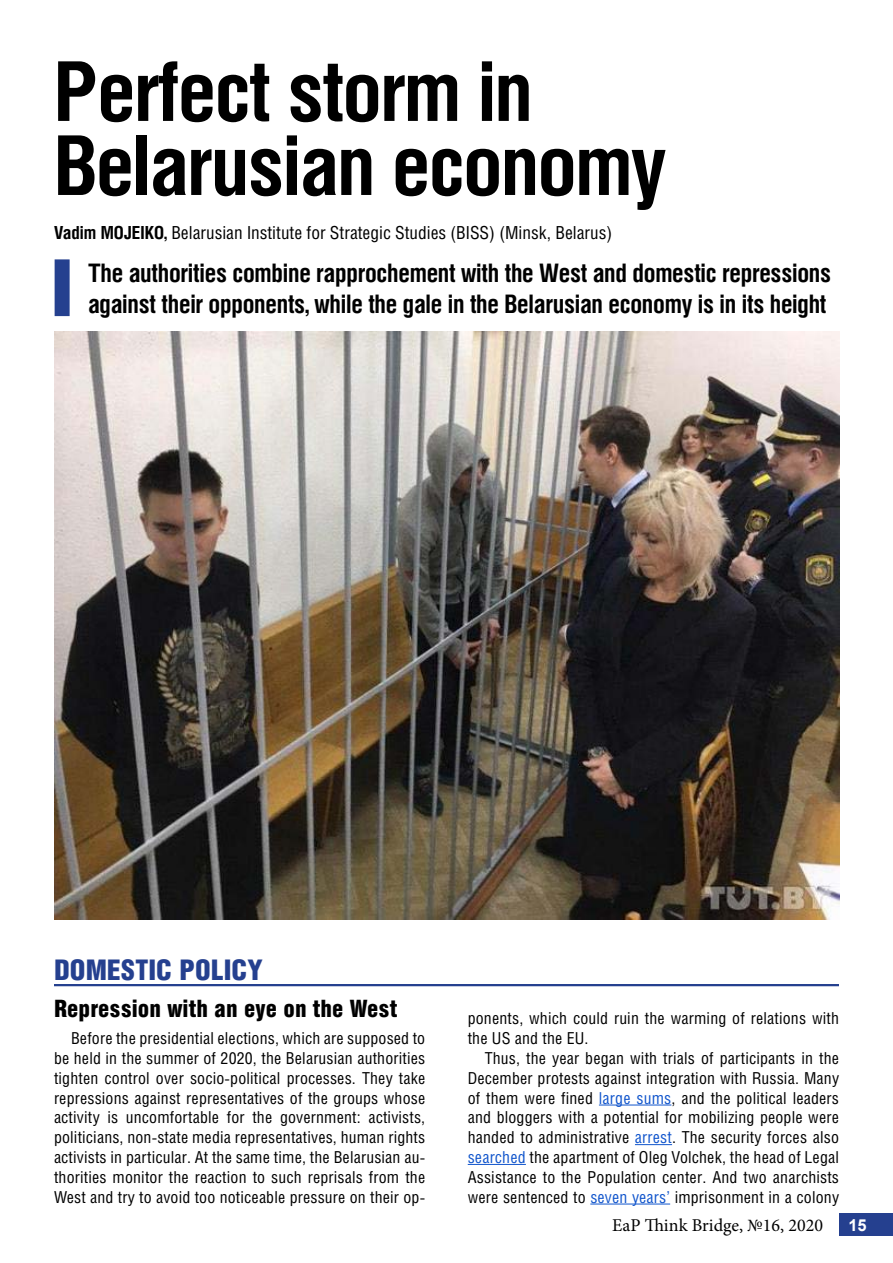
<style>
.page{position:relative;width:893px;height:1263px;background:#fff}
.page>*{position:absolute;margin:0;border:0;box-sizing:border-box;transform-origin:0 0}
.t1{font:700 82.5px/74.1px "Helios Cond";letter-spacing:-.02em;color:#000}
.t2{font:900 28.5px "Helios Cond";color:#25408f}
.t3{font:700 25.5px/30.6px "Helios Cond";letter-spacing:-.01em;color:#000}
.t4{font:900 24px "Helios Cond";color:#000}
.t5{font:18px "Helios Cond";color:#000}
.t6{font:18px "Minion Pro";color:#000}
.t7{font:16.5px/19.8px "Helios Cond C";letter-spacing:.01em;color:#000;text-align:justify}
.t8{font:700 16.5px "Arial";color:#fff}
.s1{font-weight:700}
.s2{color:#15c}
</style>
<div class="page">
<div style="left:840px;top:1213px;width:53px;height:23px;background:#25408f"></div>
<hr style="left:54px;top:984px;width:785px;height:2px;background:#25408f">
<hr style="left:599px;top:1104px;width:72px;height:1px;background:#15c">
<hr style="left:635px;top:1144px;width:37px;height:1px;background:#15c">
<hr style="left:468px;top:1164px;width:58px;height:1px;background:#15c">
<hr style="left:590px;top:1203px;width:80px;height:1px;background:#15c">
<img style="left:55px;top:332px;width:785px;height:587px">
<div style="left:55px;top:259px;width:15px;height:57px;background:#25408f"></div>
<h1 class="t1" style="left:54px;top:52px;width:614px">Perfect storm in<br>Belarusian economy</h1>
<p class="t5" style="left:54px;top:222px;width:560px"><span class="s1">Vadim MOJEIKO,</span> Belarusian Institute for Strategic Studies (BISS) (Minsk, Belarus)</p>
<h3 class="t3" style="left:88px;top:257px;width:745px">The authorities combine rapprochement with the West and domestic repressions against their opponents, while the gale in the Belarusian economy is in its height</h3>
<h2 class="t2" style="left:54px;top:953px;width:210px">Domestic policy</h2>
<h3 class="t4" style="left:54px;top:995px;width:345px">Repression with an eye on the West</h3>
<p class="t7" style="left:54px;top:1028px;width:373px;text-indent:17px">Before the presidential elections, which are supposed to be held in the summer of 2020, the Belarusian authorities tighten control over socio-political processes. They take repressions against representatives of the groups whose activity is uncomfortable for the government: activists, politicians, non-state media representatives, human rights activists in particular. At the same time, the Belarusian au&shy;thorities monitor the reaction to such reprisals from the West and try to avoid too noticeable pressure on their op-</p>
<p class="t7" style="left:468px;top:1008px;width:373px">ponents, which could ruin the warming of relations with the US and the EU.</p>
<p class="t7" style="left:468px;top:1048px;width:373px;text-indent:17px">Thus, the year began with trials of participants in the December protests against integration with Russia. Many of them were fined <span class="s2">large sums</span>, and the political leaders and bloggers with a potential for mobilizing people were handed to administrative <span class="s2">arrest</span>. The security forces also <span class="s2">searched</span> the apartment of Oleg Volchek, the head of Legal Assistance to the Population center. And two anarchists were sentenced to <span class="s2">seven years’</span> imprisonment in a colony</p>
<p class="t6" style="left:612px;top:1213px;width:212px">EaP Think Bridge, №16, 2020</p>
<p class="t8" style="left:848px;top:1214px;width:20px">15</p>
</div>
